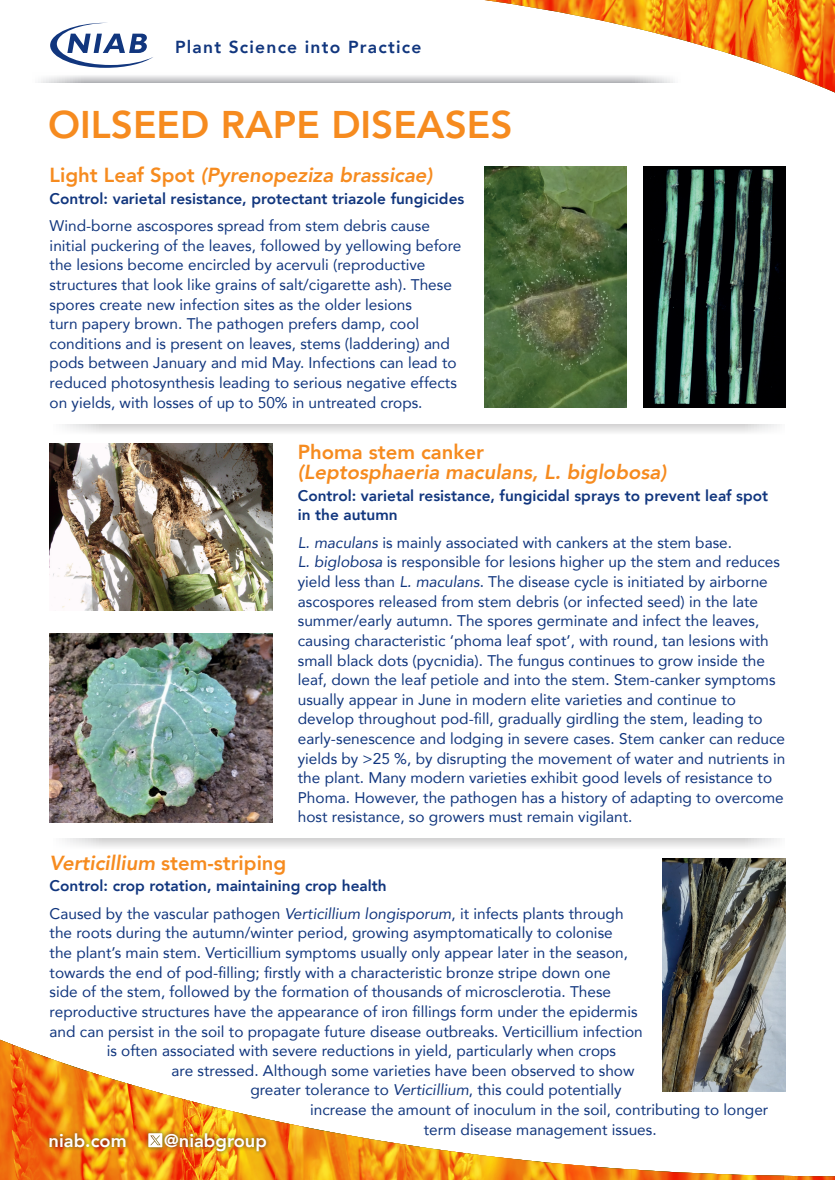
<style>
.page{position:relative;width:835px;height:1180px;background:#fff}
.page>*{position:absolute;margin:0;border:0;box-sizing:border-box;transform-origin:0 0}
.t1{font:800 38.5px "Avenir";color:#f68b1f}
.t2{font:italic 800 20.3px "Avenir";color:#f68b1f}
.t3{font:800 20.3px "Avenir";color:#f68b1f}
.t4{font:800 18.3px "Avenir";color:#fff}
.t5{font:800 17.39px "Avenir";letter-spacing:.07em;color:#11367e}
.t6{font:15.4px/19.6px "Avenir";color:#11367e}
.t7{font:800 15.4px/19.6px "Avenir";color:#11367e}
.s1{font-style:normal}
.s2{font-style:italic}
.s3{font-weight:800}
</style>
<div class="page">
<svg style="left:38px;top:0;width:796px;height:92px"></svg>
<svg style="left:50px;top:23px;width:103px;height:45px"></svg>
<svg style="left:0;top:1001px;width:834px;height:179px"></svg>
<div style="left:45px;top:1128px;width:225px;height:27px;background:#231f20;opacity:.75"></div>
<svg style="left:148px;top:1133px;width:14px;height:14px"></svg>
<img style="left:484px;top:167px;width:142px;height:241px">
<img style="left:643px;top:167px;width:142px;height:241px">
<img style="left:50px;top:443px;width:222px;height:167px">
<img style="left:50px;top:634px;width:222px;height:188px">
<svg style="left:65px;top:424px;width:715px;height:9px"></svg>
<svg style="left:65px;top:839px;width:715px;height:8px"></svg>
<img style="left:662px;top:858px;width:123px;height:233px">
<p class="t5" style="left:175px;top:33px;width:248px">Plant Science into Practice</p>
<h1 class="t1" style="left:48px;top:95px;width:466px">OILSEED RAPE DISEASES</h1>
<h2 class="t2" style="left:50px;top:163px;width:384px"><span class="s1">Light Leaf Spot</span> (Pyrenopeziza brassicae)</h2>
<p class="t7" style="left:50px;top:188px;width:416px">Control: varietal resistance, protectant triazole fungicides</p>
<p class="t6" style="left:50px;top:216px;width:413px">Wind-borne ascospores spread from stem debris cause initial puckering of the leaves, followed by yellowing before the lesions become encircled by acervuli (reproductive structures that look like grains of salt/cigarette ash). These spores create new infection sites as the older lesions<br>turn papery brown. The pathogen prefers damp, cool conditions and is present on leaves, stems (laddering) and pods between January and mid May. Infections can lead to reduced photosynthesis leading to serious negative effects on yields, with losses of up to 50% in untreated crops.</p>
<h2 class="t3" style="left:298px;top:436px;width:188px">Phoma stem canker</h2>
<h2 class="t2" style="left:298px;top:460px;width:370px">(Leptosphaeria maculans, L. biglobosa)</h2>
<p class="t7" style="left:298px;top:485px;width:472px">Control: varietal resistance, fungicidal sprays to prevent leaf spot in the autumn</p>
<p class="t6" style="left:298px;top:532px;width:489px"><span class="s2">L. maculans</span> is mainly associated with cankers at the stem base.<br><span class="s2">L. biglobosa</span> is responsible for lesions higher up the stem and reduces yield less than <span class="s2">L. maculans</span>. The disease cycle is initiated by airborne ascospores released from stem debris (or infected seed) in the late summer/early autumn. The spores germinate and infect the leaves, causing characteristic ‘phoma leaf spot’, with round, tan lesions with small black dots (pycnidia). The fungus continues to grow inside the leaf, down the leaf petiole and into the stem. Stem-canker symptoms usually appear in June in modern elite varieties and continue to develop throughout pod-fill, gradually girdling the stem, leading to early-senescence and lodging in severe cases. Stem canker can reduce yields by &gt;25 %, by disrupting the movement of water and nutrients in the plant. Many modern varieties exhibit good levels of resistance to Phoma. However, the pathogen has a history of adapting to overcome host resistance, so growers must remain vigilant.</p>
<h2 class="t3" style="left:50px;top:847px;width:238px"><span class="s2">Verticillium</span> stem-striping</h2>
<p class="t6" style="left:50px;top:871px;width:575px;line-height:27.5px"><span class="s3">Control: crop rotation, maintaining crop health<br></span>Caused by the vascular pathogen <span class="s2">Verticillium longisporum</span>, it infects plants through</p>
<p class="t6" style="left:50px;top:923px;width:564px">the roots during the autumn/winter period, growing asymptomatically to colonise</p>
<p class="t6" style="left:50px;top:942px;width:580px">the plant’s main stem. Verticillium symptoms usually only appear later in the season,</p>
<p class="t6" style="left:50px;top:962px;width:562px">towards the end of pod-filling; firstly with a characteristic bronze stripe down one</p>
<p class="t6" style="left:50px;top:981px;width:563px">side of the stem, followed by the formation of thousands of microsclerotia. These</p>
<p class="t6" style="left:50px;top:1001px;width:589px">reproductive structures have the appearance of iron fillings form under the epidermis</p>
<p class="t6" style="left:50px;top:1021px;width:594px">and can persist in the soil to propagate future disease outbreaks. Verticillium infection</p>
<p class="t6" style="left:107px;top:1040px;width:511px">is often associated with severe reductions in yield, particularly when crops</p>
<p class="t6" style="left:171px;top:1060px;width:464px">are stressed. Although some varieties have been observed to show</p>
<p class="t6" style="left:250px;top:1079px;width:372px">greater tolerance to <span class="s2">Verticillium</span>, this could potentially</p>
<p class="t6" style="left:310px;top:1099px;width:459px">increase the amount of inoculum in the soil, contributing to longer</p>
<p class="t6" style="left:423px;top:1119px;width:234px">term disease management issues.</p>
<p class="t4" style="left:49px;top:1126px;width:79px">niab.com</p>
<p class="t4" style="left:164px;top:1126px;width:104px">@niabgroup</p>
</div>
